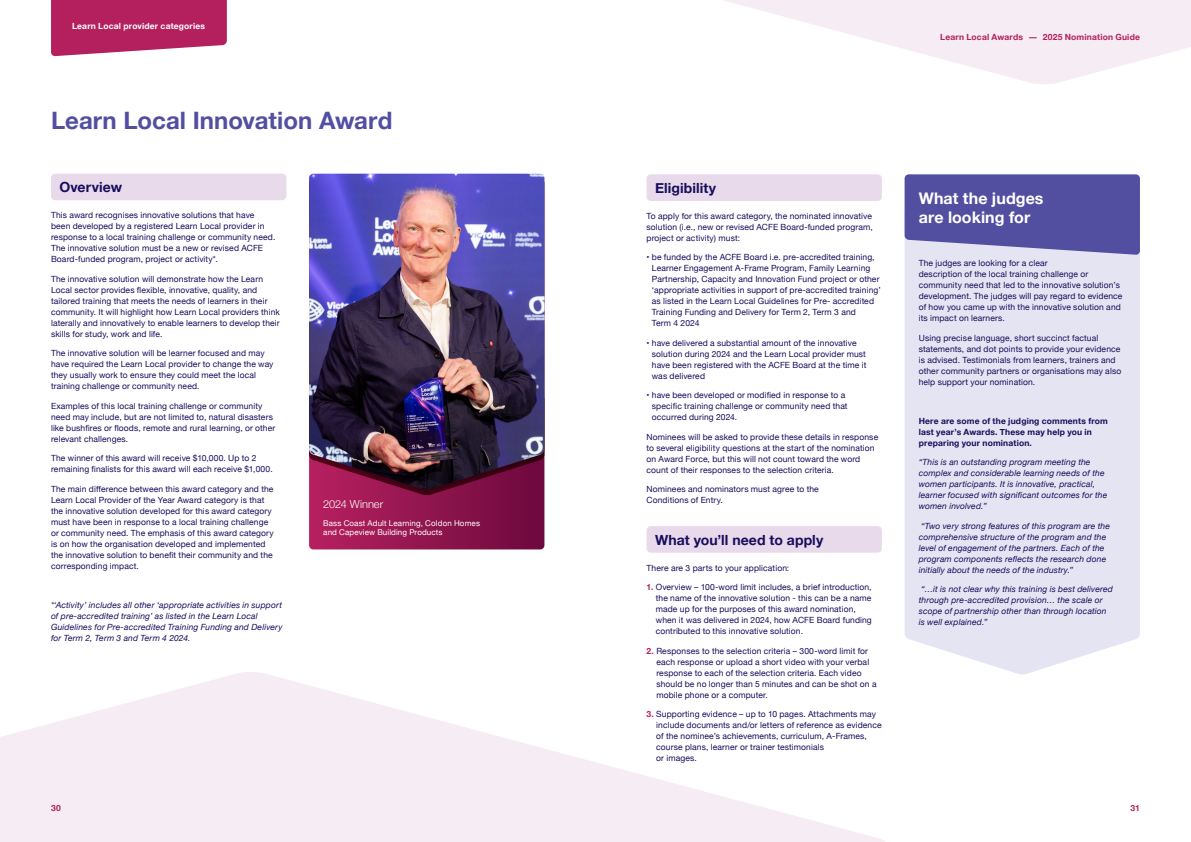
<style>
.page{position:relative;width:1191px;height:842px;background:#fff}
.page>*{position:absolute;margin:0;border:0;box-sizing:border-box;transform-origin:0 0}
.t1{font:700 24px "Helvetica Neue";color:#524fa1}
.t2{font:700 16px/19.2px "Helvetica Neue";letter-spacing:.005em;color:#fff}
.t3{font:700 14px "Helvetica Neue";letter-spacing:.005em;color:#170d5c}
.t4{font:300 11px "Helvetica Neue";color:#fff}
.t5{font:8.5px/11px "Helvetica Neue";letter-spacing:.015em;color:#170d5c}
.t6{font:italic 8.5px/11px "Helvetica Neue";letter-spacing:.015em;color:#170d5c}
.t7{font:700 8.5px/11px "Helvetica Neue";letter-spacing:.02em;color:#170d5c}
.t8{font:700 8.5px "Helvetica Neue";letter-spacing:.02em;color:#b41f5e}
.t9{font:700 8.5px "Helvetica Neue";letter-spacing:.02em;color:#fff}
.t10{font:8px/9.6px "Helvetica Neue";letter-spacing:.015em;color:#fff}
.s1{font-weight:700;color:#b41f5e}
</style>
<div class="page">
<svg style="left:724px;top:0;width:467px;height:84px;fill:#f5ecf4"></svg>
<div style="left:51px;top:174px;width:235px;height:26px;background:#e9daeb;border-radius:4px"></div>
<div style="left:646px;top:174px;width:236px;height:27px;background:#e9daeb;border-radius:4px"></div>
<div style="left:646px;top:526px;width:236px;height:27px;background:#e9daeb;border-radius:4px"></div>
<div style="left:904px;top:255px;width:236px;height:419px;background:#e5e4f2"></div>
<svg style="left:904px;top:174px;width:236px;height:81px;background:#625faa"></svg>
<svg style="left:309px;top:495px;width:235px;height:54px;background:#91144e"></svg>
<img style="left:309px;top:174px;width:235px;height:316px">
<svg style="left:51px;top:0;width:176px;height:56px;background:#bb346d"></svg>
<svg style="left:0;top:672px;width:885px;height:170px;fill:#f5ecf4"></svg>
<p class="t9" style="left:72px;top:19px;width:135px">Learn Local provider categories</p>
<h1 class="t1" style="left:51px;top:102px;width:343px">Learn Local Innovation Award</h1>
<h3 class="t3" style="left:60px;top:176px;width:64px">Overview</h3>
<p class="t5" style="left:51px;top:210px;width:226px">This award recognises innovative solutions that have been developed by a registered Learn Local provider in response to a local training challenge or community need.<br>The innovative solution must be a new or revised ACFE Board-funded program, project or activity*.</p>
<p class="t5" style="left:51px;top:274px;width:230px">The innovative solution will demonstrate how the Learn Local sector provides flexible, innovative, quality, and tailored training that meets the needs of learners in their community. It will highlight how Learn Local providers think laterally and innovatively to enable learners to develop their skills for study, work and life.</p>
<p class="t5" style="left:51px;top:348px;width:224px">The innovative solution will be learner focused and may have required the Learn Local provider to change the way they usually work to ensure they could meet the local training challenge or community need.</p>
<p class="t5" style="left:51px;top:401px;width:226px">Examples of this local training challenge or community need may include, but are not limited to, natural disasters like bushfires or floods, remote and rural learning, or other relevant challenges.</p>
<p class="t5" style="left:51px;top:453px;width:223px">The winner of this award will receive $10,000. Up to 2 remaining finalists for this award will each receive $1,000.</p>
<p class="t5" style="left:51px;top:484px;width:224px">The main difference between this award category and the Learn Local Provider of the Year Award category is that the innovative solution developed for this award category must have been in response to a local training challenge or community need. The emphasis of this award category is on how the organisation developed and implemented the innovative solution to benefit their community and the corresponding impact.</p>
<p class="t6" style="left:51px;top:600px;width:233px">*‘Activity’ includes all other ‘appropriate activities in support of pre-accredited training’ as listed in the Learn Local Guidelines for Pre-accredited Training Funding and Delivery for Term 2, Term 3 and Term 4 2024.</p>
<p class="t4" style="left:323px;top:495px;width:61px">2024 Winner</p>
<p class="t10" style="left:323px;top:518px;width:158px">Bass Coast Adult Learning, Coldon Homes and Capeview Building Products</p>
<p class="t8" style="left:940px;top:30px;width:201px">Learn Local Awards - 2025 Nomination Guide</p>
<h3 class="t3" style="left:655px;top:177px;width:63px">Eligibility</h3>
<p class="t5" style="left:646px;top:211px;width:228px;text-align:justify">To apply for this award category, the nominated innovative solution (i.e., new or revised ACFE Board-funded program, project or activity) must:</p>
<p class="t5" style="left:652px;top:252px;width:230px;text-indent:-5px">• be funded by the ACFE Board i.e. pre-accredited training, Learner Engagement A-Frame Program, Family Learning Partnership, Capacity and Innovation Fund project or other ‘appropriate activities in support of pre-accredited training’ as listed in the Learn Local Guidelines for Pre- accredited Training Funding and Delivery for Term 2, Term 3 and<br>Term 4 2024</p>
<p class="t5" style="left:652px;top:338px;width:216px;text-indent:-5px">• have delivered a substantial amount of the innovative solution during 2024 and the Learn Local provider must have been registered with the ACFE Board at the time it was delivered</p>
<p class="t5" style="left:652px;top:390px;width:197px;text-indent:-5px">• have been developed or modified in response to a specific training challenge or community need that occurred during 2024.</p>
<p class="t5" style="left:646px;top:432px;width:233px">Nominees will be asked to provide these details in response to several eligibility questions at the start of the nomination on Award Force, but this will not count toward the word count of their responses to the selection criteria.</p>
<p class="t5" style="left:646px;top:484px;width:174px">Nominees and nominators must agree to the<br>Conditions of Entry.</p>
<h3 class="t3" style="left:655px;top:529px;width:170px">What you’ll need to apply</h3>
<p class="t5" style="left:646px;top:562px;width:144px">There are 3 parts to your application:</p>
<p class="t5" style="left:656px;top:582px;width:217px;text-indent:-9px"><span class="s1">1.</span> Overview – 100-word limit includes, a brief introduction, the name of the innovative solution - this can be a name made up for the purposes of this award nomination, when it was delivered in 2024, how ACFE Board funding contributed to this innovative solution.</p>
<p class="t5" style="left:656px;top:645px;width:222px;text-indent:-10px"><span class="s1">2.</span> Responses to the selection criteria – 300-word limit for each response or upload a short video with your verbal response to each of the selection criteria. Each video should be no longer than 5 minutes and can be shot on a mobile phone or a computer.</p>
<p class="t5" style="left:656px;top:709px;width:227px;text-indent:-10px"><span class="s1">3.</span> Supporting evidence – up to 10 pages. Attachments may include documents and/or letters of reference as evidence of the nominee’s achievements, curriculum, A-Frames, course plans, learner or trainer testimonials<br>or images.</p>
<h2 class="t2" style="left:918px;top:189px;width:126px">What the judges are looking for</h2>
<p class="t5" style="left:918px;top:258px;width:205px">The judges are looking for a clear<br>description of the local training challenge or community need that led to the innovative solution’s development. The judges will pay regard to evidence of how you came up with the innovative solution and its impact on learners.</p>
<p class="t5" style="left:918px;top:333px;width:204px">Using precise language, short succinct factual statements, and dot points to provide your evidence is advised. Testimonials from learners, trainers and other community partners or organisations may also help support your nomination.</p>
<p class="t7" style="left:918px;top:415px;width:191px">Here are some of the judging comments from last year’s Awards. These may help you in preparing your nomination.</p>
<p class="t6" style="left:918px;top:457px;width:190px">“This is an outstanding program meeting the complex and considerable learning needs of the women participants. It is innovative, practical, learner focused with significant outcomes for the women involved.”</p>
<p class="t6" style="left:918px;top:521px;width:193px">“Two very strong features of this program are the comprehensive structure of the program and the level of engagement of the partners. Each of the program components reflects the research done initially about the needs of the industry.”</p>
<p class="t6" style="left:918px;top:584px;width:196px">“…it is not clear why this training is best delivered through pre-accredited provision… the scale or scope of partnership other than through location is well explained.”</p>
<p class="t8" style="left:51px;top:801px;width:11px">30</p>
<p class="t8" style="left:1130px;top:801px;width:11px">31</p>
</div>
